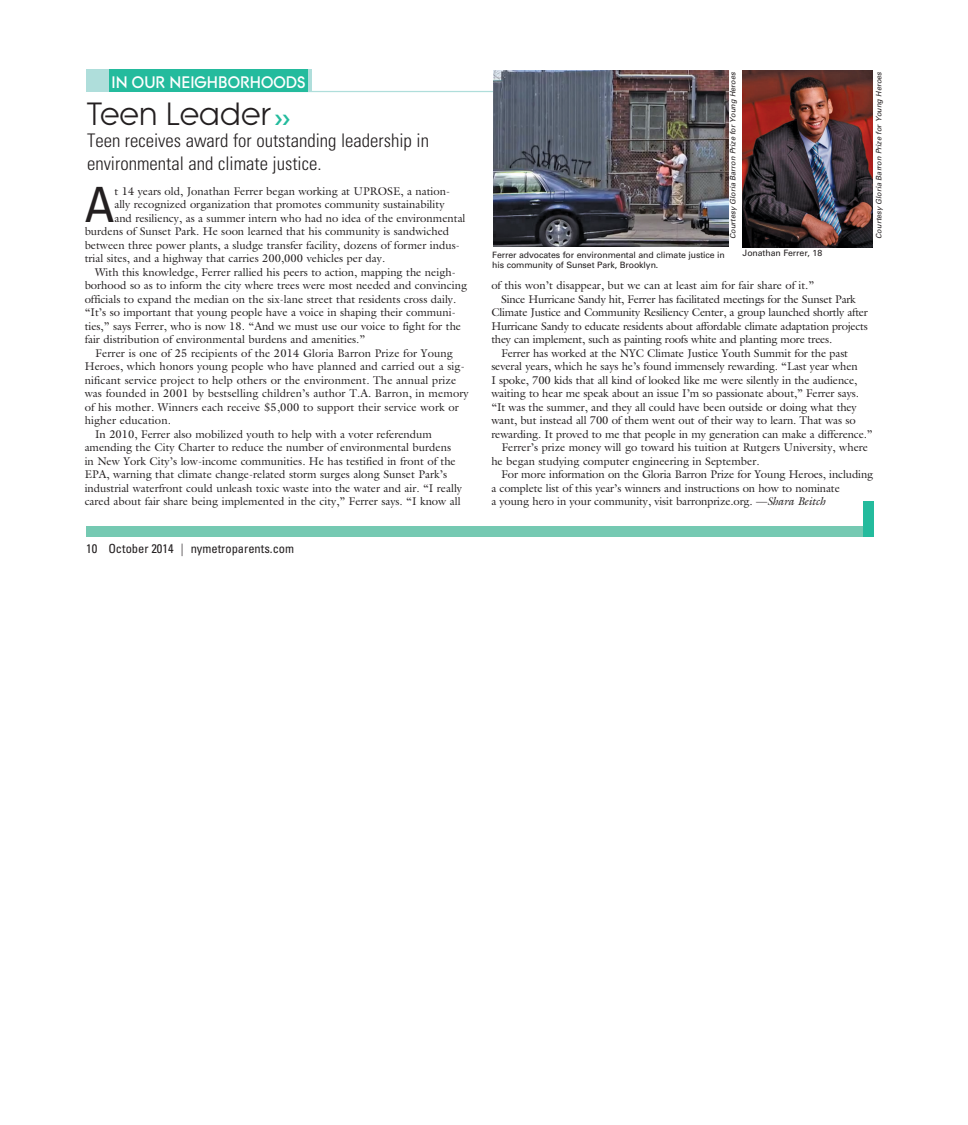
<style>
.page{position:relative;width:968px;height:1125px;background:#fff}
.page>*{position:absolute;margin:0;border:0;box-sizing:border-box;transform-origin:0 0}
.t1{font:condensed 48.62px "Univers";color:#231f20}
.t2{font:33.75px "Litera Rgl";color:#231f20}
.t3{font:300 condensed 18.75px/22.5px "Univers";color:#231f20}
.t4{font:17.5px "Litera Hvy";color:#fff;scale:.95 1}
.t5{font:condensed 12.5px "Univers";color:#231f20}
.t6{font:11.25px/13.5px "Galliard";color:#231f20}
.t7{font:11.25px "Galliard";letter-spacing:-.02em;color:#231f20}
.t8{font:8.75px "Univers";letter-spacing:-.01em;color:#231f20}
.t9{font:italic 7.5px "Univers";color:#231f20}
.s1{font-family:"Giovanni";font-stretch:normal}
.s2{font-style:italic}
</style>
<div class="page">
<div style="left:220px;top:82px;width:475px;height:10px;border:1px solid #afdedb"></div>
<div style="left:86px;top:70px;width:222px;height:22px;background:#24bb9d"></div>
<div style="left:86px;top:70px;width:22px;height:22px;background:#afdedb"></div>
<hr style="left:308px;top:70px;width:3px;height:22px;background:#afdedb">
<img style="left:742px;top:71px;width:130px;height:177px">
<img style="left:493px;top:71px;width:235px;height:175px">
<div style="left:86px;top:526px;width:788px;height:11px;background:#75c9b2"></div>
<div style="left:863px;top:501px;width:11px;height:36px;background:#24bb9d"></div>
<h3 class="t4" style="left:111px;top:70px;width:206px">IN OUR NEIGHBORHOODS</h3>
<h2 class="t2" style="left:87px;top:91px;width:186px">Teen Leader</h2>
<h3 class="t3" style="left:87px;top:129px;width:343px">Teen receives award for outstanding leadership in environmental and climate justice.</h3>
<h1 class="t1" style="left:85px;top:174px;width:31px">a</h1>
<p class="t6" style="left:114px;top:184px;width:352px">t 14 years old, Jonathan Ferrer began working at UPROSE, a nation&shy;ally recognized organization that promotes community sustainability<br>and resiliency, as a summer intern who had no idea of the environmental</p>
<p class="t6" style="left:85px;top:225px;width:376px">burdens of Sunset Park. He soon learned that his community is sandwiched between three power plants, a sludge transfer facility, dozens of former indus&shy;trial sites, and a highway that carries 200,000 vehicles per day.</p>
<p class="t6" style="left:85px;top:265px;width:384px;text-indent:10px">With this knowledge, Ferrer rallied his peers to action, mapping the neigh&shy;borhood so as to inform the city where trees were most needed and convincing officials to expand the median on the six-lane street that residents cross daily. “It’s so important that young people have a voice in shaping their communi&shy;ties,” says Ferrer, who is now 18. “And we must use our voice to fight for the fair distribution of environmental burdens and amenities.”</p>
<p class="t6" style="left:95px;top:346px;width:359px">Ferrer is one of 25 recipients of the 2014 Gloria Barron Prize for Young</p>
<p class="t6" style="left:85px;top:360px;width:381px">Heroes, which honors young people who have planned and carried out a sig-</p>
<p class="t6" style="left:85px;top:373px;width:373px">nificant service project to help others or the environment. The annual prize</p>
<p class="t6" style="left:85px;top:387px;width:385px">was founded in 2001 by bestselling children’s author T.A. Barron, in memory</p>
<p class="t6" style="left:85px;top:400px;width:376px">of his mother. Winners each receive $5,000 to support their service work or</p>
<p class="t6" style="left:85px;top:414px;width:88px">higher education.</p>
<p class="t6" style="left:95px;top:427px;width:338px">In 2010, Ferrer also mobilized youth to help with a voter referendum</p>
<p class="t6" style="left:85px;top:441px;width:368px">amending the City Charter to reduce the number of environmental burdens</p>
<p class="t6" style="left:85px;top:454px;width:372px">in New York City’s low-income communities. He has testified in front of the</p>
<p class="t6" style="left:85px;top:468px;width:364px">EPA, warning that climate change-related storm surges along Sunset Park’s</p>
<p class="t6" style="left:85px;top:481px;width:379px">industrial waterfront could unleash toxic waste into the water and air. “I really</p>
<p class="t6" style="left:85px;top:495px;width:377px">cared about fair share being implemented in the city,” Ferrer says. “I know all</p>
<p class="t5" style="left:86px;top:541px;width:210px">10 october 2014 <span class="s1">|</span> nymetroparents.com</p>
<p class="t9" style="left:728px;top:239px;width:168px;rotate:-90deg">Courtesy Gloria Barron Prize for Young Heroes</p>
<p class="t9" style="left:874px;top:239px;width:168px;rotate:-90deg">Courtesy Gloria Barron Prize for Young Heroes</p>
<p class="t8" style="left:492px;top:250px;width:234px">Ferrer advocates for environmental and climate justice in</p>
<p class="t8" style="left:742px;top:248px;width:81px">Jonathan Ferrer, 18</p>
<p class="t8" style="left:492px;top:260px;width:168px">his community of Sunset Park, Brooklyn.</p>
<p class="t6" style="left:491px;top:278px;width:324px">of this won’t disappear, but we can at least aim for fair share of it.”</p>
<p class="t7" style="left:501px;top:292px;width:356px">Since Hurricane Sandy hit, Ferrer has facilitated meetings for the Sunset Park</p>
<p class="t7" style="left:491px;top:305px;width:378px">Climate Justice and Community Resiliency Center, a group launched shortly after</p>
<p class="t7" style="left:491px;top:319px;width:378px">Hurricane Sandy to educate residents about affordable climate adaptation projects</p>
<p class="t7" style="left:491px;top:332px;width:342px">they can implement, such as painting roofs white and planting more trees.</p>
<p class="t6" style="left:501px;top:346px;width:348px">Ferrer has worked at the NYC Climate Justice Youth Summit for the past</p>
<p class="t6" style="left:491px;top:359px;width:368px">several years, which he says he’s found immensely rewarding. “Last year when</p>
<p class="t6" style="left:491px;top:373px;width:367px">I spoke, 700 kids that all kind of looked like me were silently in the audience,</p>
<p class="t6" style="left:491px;top:386px;width:369px">waiting to hear me speak about an issue I’m so passionate about,” Ferrer says.</p>
<p class="t6" style="left:491px;top:400px;width:367px">“It was the summer, and they all could have been outside or doing what they</p>
<p class="t6" style="left:491px;top:413px;width:366px">want, but instead all 700 of them went out of their way to learn. That was so</p>
<p class="t6" style="left:491px;top:427px;width:383px">rewarding. It proved to me that people in my generation can make a difference.”</p>
<p class="t6" style="left:501px;top:440px;width:368px">Ferrer’s prize money will go toward his tuition at Rutgers University, where</p>
<p class="t6" style="left:491px;top:454px;width:270px">he began studying computer engineering in September.</p>
<p class="t6" style="left:501px;top:467px;width:373px">For more information on the Gloria Barron Prize for Young Heroes, including</p>
<p class="t6" style="left:491px;top:481px;width:350px">a complete list of this year’s winners and instructions on how to nominate</p>
<p class="t6" style="left:491px;top:494px;width:335px">a young hero in your community, visit barronprize.org. —<span class="s2">Shara Beitch</span></p>
</div>
